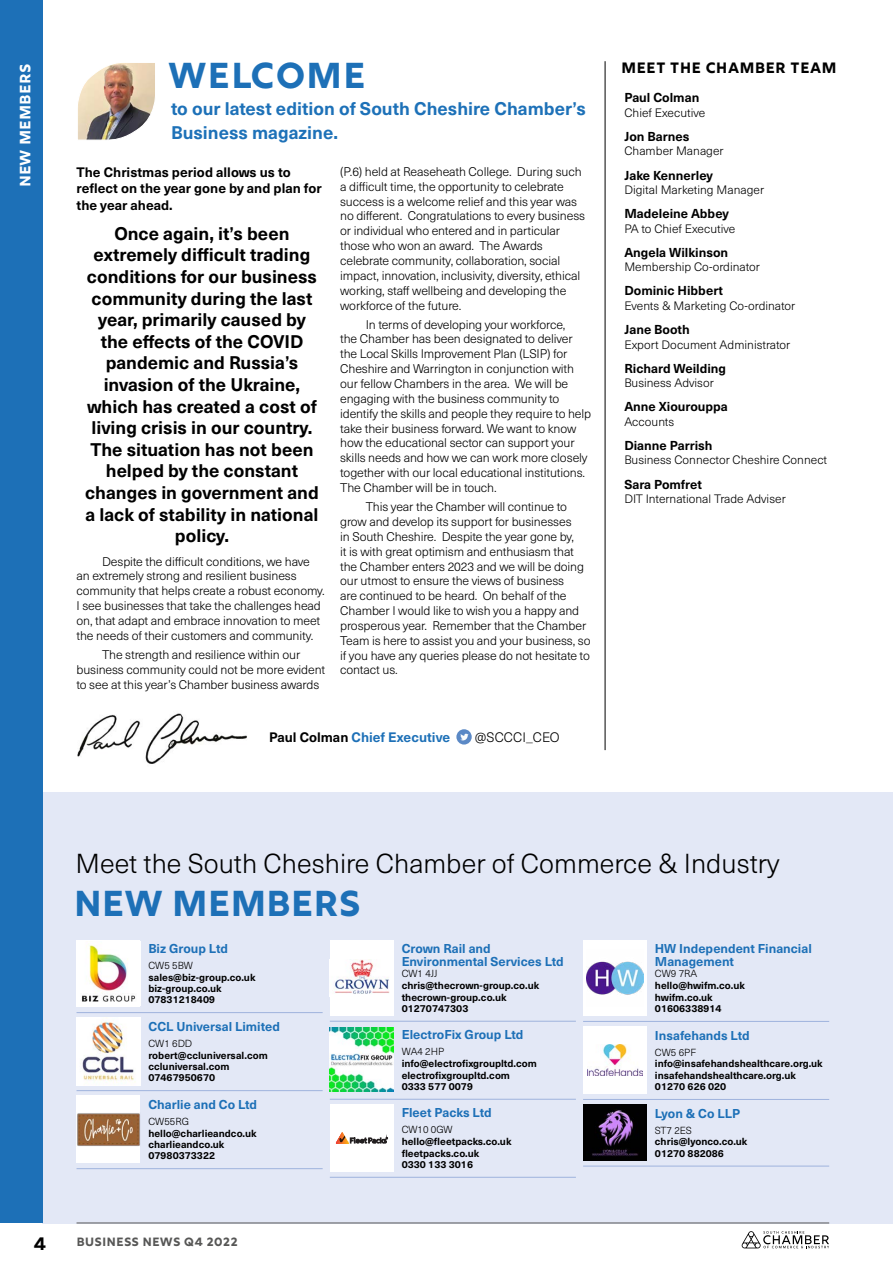
<style>
.page{position:relative;width:893px;height:1263px;background:#fff}
.page>*{position:absolute;margin:0;border:0;box-sizing:border-box;transform-origin:0 0}
.t1{font:36px "Rig Bold Face";letter-spacing:-.025em;color:#1d70b7}
.t2{font:36px "Rig Bold Face";color:#1d70b7}
.t3{font:300 27px "Neue Haas Unica W1 G";color:#000}
.t4{font:700 18px/21.6px "Neue Haas Unica W1 G";color:#000;text-align:center}
.t5{font:700 18px/24px "Neue Haas Unica W1 G";color:#1d71b8}
.t6{font:18px "Rig Bold Face";color:#000}
.t7{font:15px "Rig Bold Face";color:#000}
.t8{font:15px "Rig Bold Face";color:#fff}
.t9{font:700 13.5px/16.5px "Neue Haas Unica W1 G";color:#000}
.t10{font:700 13.5px "Neue Haas Unica W1 G";color:#1d70b7}
.t11{font:300 13.5px "Neue Haas Unica W1 G";color:#000}
.t12{font:700 12.75px "Neue Haas Unica W1 G";color:#000}
.t13{font:700 12.6px/12.6px "Neue Haas Unica W1 G";color:#1d70b7}
.t14{font:300 12.3px/14.9px "Neue Haas Unica W1 G";letter-spacing:-.01em;color:#000}
.t15{font:300 12px "Neue Haas Unica W1 G";color:#000}
.t16{font:12px "Rig Bold Face";color:#575756}
.t17{font:700 10.05px/11.4px "Neue Haas Unica W1 G";color:#000}
.t18{font:300 10.05px "Neue Haas Unica W1 G";color:#000}
.s1{color:#000}
</style>
<div class="page">
<svg style="left:742px;top:1231px;width:87px;height:17px"></svg>
<div style="left:43px;top:792px;width:850px;height:431px;background:#e3e8f6"></div>
<hr style="left:77px;top:1012px;width:246px;height:1px;background:#9fb3dd">
<hr style="left:77px;top:1090px;width:246px;height:1px;background:#9fb3dd">
<hr style="left:77px;top:1168px;width:246px;height:1px;background:#9fb3dd">
<div style="left:77px;top:940px;width:63px;height:67px;background:#fff"></div>
<img style="left:81px;top:945px;width:55px;height:57px">
<img style="left:77px;top:1017px;width:63px;height:68px">
<div style="left:77px;top:1095px;width:63px;height:68px;background:#fff"></div>
<img style="left:77px;top:1113px;width:63px;height:33px">
<hr style="left:330px;top:1021px;width:246px;height:1px;background:#9fb3dd">
<hr style="left:330px;top:1099px;width:246px;height:1px;background:#9fb3dd">
<hr style="left:330px;top:1177px;width:246px;height:1px;background:#9fb3dd">
<div style="left:330px;top:940px;width:64px;height:75px;background:#fff"></div>
<img style="left:334px;top:959px;width:56px;height:35px">
<img style="left:330px;top:1028px;width:64px;height:64px">
<div style="left:330px;top:1104px;width:64px;height:67px;background:#fff"></div>
<svg style="left:336px;top:1132px;width:52px;height:12px"></svg>
<hr style="left:583px;top:1021px;width:246px;height:1px;background:#9fb3dd">
<hr style="left:583px;top:1099px;width:246px;height:1px;background:#9fb3dd">
<hr style="left:583px;top:1166px;width:246px;height:1px;background:#9fb3dd">
<div style="left:583px;top:940px;width:64px;height:76px;background:#fff"></div>
<img style="left:586px;top:961px;width:58px;height:34px">
<div style="left:583px;top:1026px;width:64px;height:68px;background:#fff"></div>
<img style="left:587px;top:1044px;width:56px;height:31px">
<div style="left:583px;top:1104px;width:64px;height:56px;background:#000"></div>
<img style="left:592px;top:1110px;width:47px;height:46px">
<img style="left:78px;top:63px;width:77px;height:77px">
<img style="left:77px;top:713px;width:170px;height:51px">
<svg style="left:456px;top:729px;width:16px;height:15px"></svg>
<svg style="left:460px;top:734px;width:9px;height:6px"></svg>
<div style="left:0;top:0;width:43px;height:1223px;background:#1d70b7"></div>
<hr style="left:77px;top:1223px;width:752px;height:1px;background:#575756">
<hr style="left:605px;top:61px;width:1px;height:689px;background:#000">
<p class="t8" style="left:16px;top:187px;width:125px;rotate:-90deg">NEW MEMBERS</p>
<h1 class="t2" style="left:168px;top:53px;width:200px">WELCOME</h1>
<p class="t7" style="left:621px;top:59px;width:217px">MEET THE CHAMBER TEAM</p>
<h3 class="t5" style="left:171px;top:95px;width:416px">to our latest edition of South Cheshire Chamber’s<br>Business magazine.</h3>
<p class="t9" style="left:77px;top:163px;width:247px">The Christmas period allows us to reflect on the year gone by and plan for the year ahead.</p>
<p class="t4" style="left:85px;top:221px;width:235px">Once again, it’s been extremely difficult trading conditions for our business community during the last year, primarily caused by the effects of the COVID pandemic and Russia’s invasion of the Ukraine, which has created a cost of living crisis in our country.<br>The situation has not been helped by the constant changes in government and a lack of stability in national policy.</p>
<p class="t14" style="left:77px;top:553px;width:250px;text-indent:26px">Despite the difficult conditions, we have an extremely strong and resilient business community that helps create a robust economy.<br>I see businesses that take the challenges head on, that adapt and embrace innovation to meet the needs of their customers and community.</p>
<p class="t14" style="left:77px;top:647px;width:250px;text-align:center">The strength and resilience within our business community could not be more evident to see at this year’s Chamber business awards</p>
<p class="t12" style="left:624px;top:88px;width:76px">Paul Colman</p>
<p class="t15" style="left:624px;top:104px;width:82px">Chief Executive</p>
<p class="t12" style="left:624px;top:127px;width:67px">Jon Barnes</p>
<p class="t15" style="left:624px;top:142px;width:101px">Chamber Manager</p>
<p class="t12" style="left:624px;top:165px;width:90px">Jake Kennerley</p>
<p class="t15" style="left:624px;top:181px;width:141px">Digital Marketing Manager</p>
<p class="t12" style="left:624px;top:204px;width:106px">Madeleine Abbey</p>
<p class="t15" style="left:624px;top:220px;width:112px">PA to Chief Executive</p>
<p class="t12" style="left:624px;top:243px;width:105px">Angela Wilkinson</p>
<p class="t15" style="left:624px;top:258px;width:137px">Membership Co-ordinator</p>
<p class="t12" style="left:624px;top:281px;width:100px">Dominic Hibbert</p>
<p class="t15" style="left:624px;top:297px;width:172px">Events &amp; Marketing Co-ordinator</p>
<p class="t12" style="left:624px;top:320px;width:67px">Jane Booth</p>
<p class="t15" style="left:624px;top:336px;width:167px">Export Document Administrator</p>
<p class="t12" style="left:624px;top:359px;width:103px">Richard Weilding</p>
<p class="t15" style="left:624px;top:374px;width:91px">Business Advisor</p>
<p class="t12" style="left:624px;top:397px;width:105px">Anne Xiourouppa</p>
<p class="t15" style="left:624px;top:413px;width:51px">Accounts</p>
<p class="t12" style="left:624px;top:436px;width:90px">Dianne Parrish</p>
<p class="t15" style="left:624px;top:451px;width:204px">Business Connector Cheshire Connect</p>
<p class="t12" style="left:624px;top:474px;width:79px">Sara Pomfret</p>
<p class="t15" style="left:624px;top:490px;width:163px">DIT International Trade Adviser</p>
<p class="t14" style="left:340px;top:163px;width:246px">(P.6) held at Reaseheath College. During such a difficult time, the opportunity to celebrate success is a welcome relief and this year was no different. Congratulations to every business or individual who entered and in particular those who won an award. The Awards celebrate community, collaboration, social impact, innovation, inclusivity, diversity, ethical working, staff wellbeing and developing the workforce of the future.</p>
<p class="t14" style="left:340px;top:316px;width:252px;text-indent:26px">In terms of developing your workforce,<br>the Chamber has been designated to deliver the Local Skills Improvement Plan (LSIP) for Cheshire and Warrington in conjunction with our fellow Chambers in the area. We will be engaging with the business community to identify the skills and people they require to help take their business forward. We want to know how the educational sector can support your skills needs and how we can work more closely together with our local educational institutions.<br>The Chamber will be in touch.</p>
<p class="t14" style="left:340px;top:499px;width:252px;text-indent:26px">This year the Chamber will continue to grow and develop its support for businesses<br>in South Cheshire. Despite the year gone by,<br>it is with great optimism and enthusiasm that the Chamber enters 2023 and we will be doing our utmost to ensure the views of business<br>are continued to be heard. On behalf of the Chamber I would like to wish you a happy and prosperous year. Remember that the Chamber Team is here to assist you and your business, so if you have any queries please do not hesitate to contact us.</p>
<p class="t10" style="left:269px;top:726px;width:183px"><span class="s1">Paul Colman</span> Chief Executive</p>
<p class="t11" style="left:475px;top:727px;width:86px">@SCCCI_CEO</p>
<h3 class="t6" style="left:34px;top:1232px;width:15px">4</h3>
<h2 class="t3" style="left:75px;top:844px;width:705px">Meet the South Cheshire Chamber of Commerce &amp; Industry</h2>
<h1 class="t1" style="left:73px;top:881px;width:289px">NEW MEMBERS</h1>
<p class="t13" style="left:148px;top:942px;width:81px">Biz Group Ltd</p>
<p class="t18" style="left:148px;top:958px;width:46px">CW5 5BW</p>
<p class="t17" style="left:148px;top:971px;width:109px">sales@biz-group.co.uk biz-group.co.uk<br>07831218409</p>
<p class="t13" style="left:148px;top:1019px;width:133px">CCL Universal Limited</p>
<p class="t18" style="left:148px;top:1036px;width:45px">CW1 6DD</p>
<p class="t17" style="left:148px;top:1049px;width:121px">robert@ccluniversal.com ccluniversal.com<br>07467950670</p>
<p class="t13" style="left:148px;top:1097px;width:110px">Charlie and Co Ltd</p>
<p class="t18" style="left:148px;top:1114px;width:42px">CW55RG</p>
<p class="t17" style="left:148px;top:1127px;width:110px">hello@charlieandco.uk charlieandco.uk<br>07980373322</p>
<p class="t16" style="left:77px;top:1234px;width:163px">BUSINESS NEWS Q4 2022</p>
<p class="t13" style="left:402px;top:942px;width:164px">Crown Rail and<br>Environmental Services Ltd</p>
<p class="t18" style="left:402px;top:966px;width:37px">CW1 4JJ</p>
<p class="t17" style="left:402px;top:979px;width:139px">chris@thecrown-group.co.uk thecrown-group.co.uk<br>01270747303</p>
<p class="t13" style="left:402px;top:1028px;width:123px">ElectroFix Group Ltd</p>
<p class="t18" style="left:402px;top:1044px;width:44px">WA4 2HP</p>
<p class="t17" style="left:402px;top:1057px;width:137px">info@electrofixgroupltd.com electrofixgroupltd.com<br>0333 577 0079</p>
<p class="t13" style="left:402px;top:1106px;width:92px">Fleet Packs Ltd</p>
<p class="t18" style="left:402px;top:1122px;width:52px">CW10 0GW</p>
<p class="t17" style="left:402px;top:1135px;width:111px">hello@fleetpacks.co.uk fleetpacks.co.uk<br>0330 133 3016</p>
<p class="t13" style="left:655px;top:942px;width:158px">HW Independent Financial<br>Management</p>
<p class="t18" style="left:655px;top:966px;width:44px">CW9 7RA</p>
<p class="t17" style="left:655px;top:979px;width:91px">hello@hwifm.co.uk hwifm.co.uk<br>01606338914</p>
<p class="t13" style="left:655px;top:1028px;width:96px">Insafehands Ltd</p>
<p class="t18" style="left:655px;top:1045px;width:43px">CW5 6PF</p>
<p class="t17" style="left:655px;top:1057px;width:169px">info@insafehandshealthcare.org.uk insafehandshealthcare.org.uk<br>01270 626 020</p>
<p class="t13" style="left:655px;top:1106px;width:87px">Lyon &amp; Co LLP</p>
<p class="t18" style="left:655px;top:1123px;width:39px">ST7 2ES</p>
<p class="t17" style="left:655px;top:1135px;width:94px">chris@lyonco.co.uk<br>01270 882086</p>
</div>
